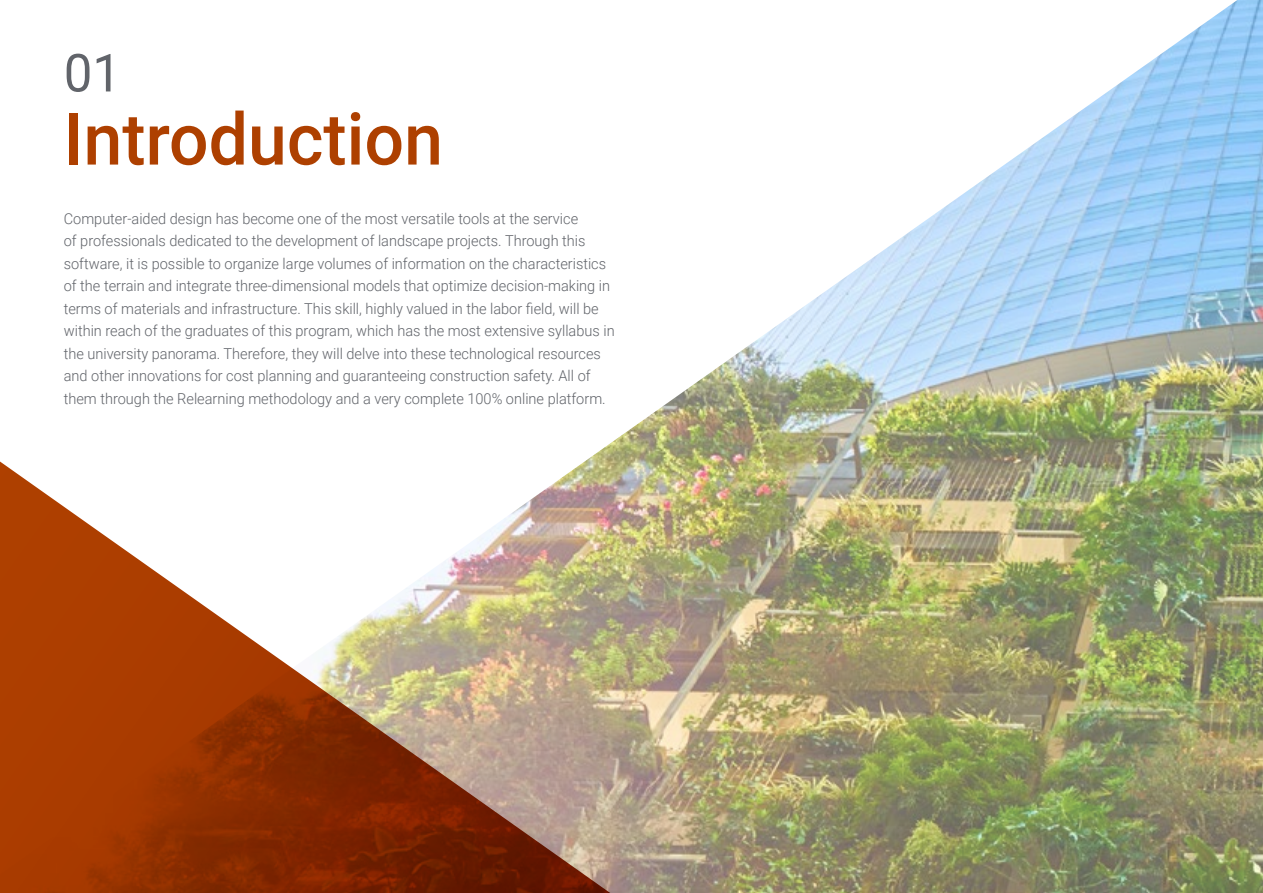
<style>
.page{position:relative;width:1263px;height:893px;background:#fff}
.page>*{position:absolute;margin:0;border:0;box-sizing:border-box;transform-origin:0 0}
.t1{font:500 72px "Roboto";color:#ae4000}
.t2{font:52.5px "Roboto";color:#61646a}
.t3{font:300 15px/22.5px "Roboto";color:#61646a}
</style>
<div class="page">
<img style="left:607px;top:0;width:656px;height:893px">
<svg style="left:0;top:446px;width:640px;height:447px"></svg>
<h2 class="t2" style="left:64px;top:36px;width:59px">01</h2>
<h1 class="t1" style="left:64px;top:89px;width:381px">Introduction</h1>
<p class="t3" style="left:64px;top:207px;width:552px">Computer-aided design has become one of the most versatile tools at the service<br>of professionals dedicated to the development of landscape projects. Through this software, it is possible to organize large volumes of information on the characteristics of the terrain and integrate three-dimensional models that optimize decision-making in terms of materials and infrastructure. This skill, highly valued in the labor field, will be within reach of the graduates of this program, which has the most extensive syllabus in the university panorama. Therefore, they will delve into these technological resources and other innovations for cost planning and guaranteeing construction safety. All of them through the Relearning methodology and a very complete 100% online platform.</p>
</div>
